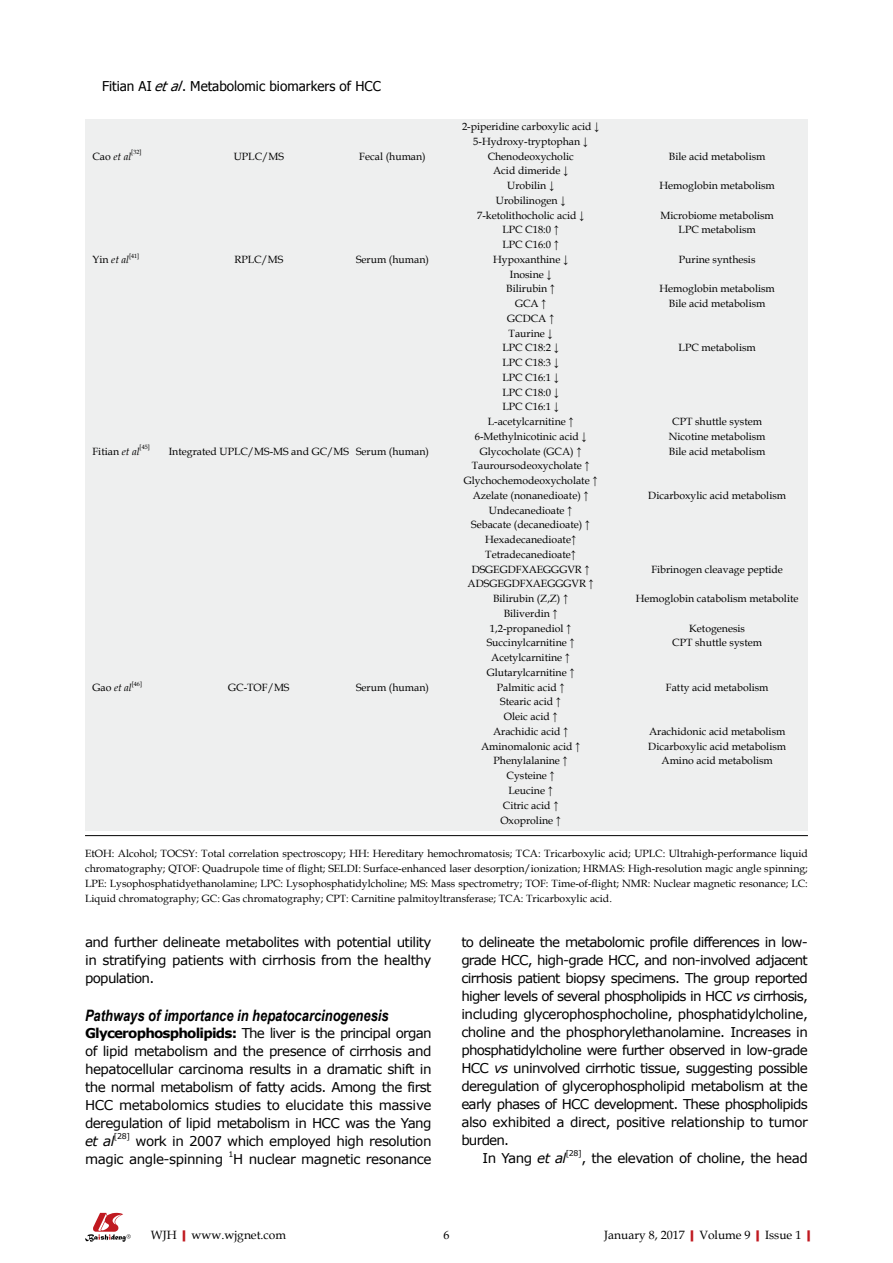
<style>
.page{position:relative;width:893px;height:1263px;background:#fff}
.page>*{position:absolute;margin:0;border:0;box-sizing:border-box;transform-origin:0 0}
.t1{font:italic 700 15.75px "Arial Narrow";color:#000}
.t2{font:13.5px/18px "Verdana";letter-spacing:-.045em;color:#000;text-align:justify}
.t3{font:13.5px "Tahoma";color:#000}
.t4{font:12px "Book Antiqua";color:#000}
.t5{font:10.5px/14.7px "Book Antiqua";color:#000;text-align:center}
.t6{font:italic 10.5px "Book Antiqua";color:#000}
.t7{font:7.8px "Verdana";color:#000}
.t8{font:6.15px "Book Antiqua";color:#000}
.s1{font-style:italic}
.s2{font-style:normal}
.s3{font-weight:700}
.s4{font-weight:700;color:#c01920}
</style>
<div class="page">
<svg style="left:85px;top:1213px;width:46px;height:29px"></svg>
<div style="left:85px;top:119px;width:723px;height:712px;background:#eeefef"></div>
<hr style="left:85px;top:835px;width:723px;height:1px;background:#000">
<p class="t3" style="left:102px;top:77px;width:280px">Fitian AI <span class="s1">etal</span>. Metabolomic biomarkers of HCC</p>
<p class="t5" style="left:462px;top:119px;width:139px">2-piperidine carboxylic acid ↓<br>5-Hydroxy-tryptophan ↓</p>
<p class="t6" style="left:92px;top:149px;width:40px"><span class="s2">Cao</span> et al</p>
<p class="t8" style="left:131px;top:148px;width:12px">[32]</p>
<p class="t5" style="left:234px;top:148px;width:52px">UPLC/MS</p>
<p class="t5" style="left:359px;top:148px;width:68px">Fecal (human)</p>
<p class="t5" style="left:488px;top:148px;width:88px">Chenodeoxycholic</p>
<p class="t5" style="left:669px;top:148px;width:98px">Bile acid metabolism</p>
<p class="t5" style="left:493px;top:163px;width:77px">Acid dimeride ↓<br>Urobilin ↓</p>
<p class="t5" style="left:659px;top:178px;width:117px">Hemoglobin metabolism</p>
<p class="t5" style="left:477px;top:193px;width:109px">Urobilinogen ↓<br>7-ketolithocholic acid ↓</p>
<p class="t5" style="left:660px;top:207px;width:115px">Microbiome metabolism</p>
<p class="t5" style="left:502px;top:222px;width:58px">LPC C18:0 ↑</p>
<p class="t5" style="left:679px;top:222px;width:79px">LPC metabolism</p>
<p class="t5" style="left:502px;top:237px;width:58px">LPC C16:0 ↑</p>
<p class="t6" style="left:92px;top:252px;width:38px"><span class="s2">Yin</span> et al</p>
<p class="t8" style="left:129px;top:251px;width:12px">[41]</p>
<p class="t5" style="left:234px;top:252px;width:51px">RPLC/MS</p>
<p class="t5" style="left:356px;top:252px;width:74px">Serum (human)</p>
<p class="t5" style="left:493px;top:252px;width:77px">Hypoxanthine ↓</p>
<p class="t5" style="left:679px;top:252px;width:78px">Purine synthesis</p>
<p class="t5" style="left:506px;top:266px;width:50px">Inosine ↓<br>Bilirubin ↑</p>
<p class="t5" style="left:659px;top:281px;width:117px">Hemoglobin metabolism</p>
<p class="t5" style="left:515px;top:296px;width:33px">GCA ↑</p>
<p class="t5" style="left:669px;top:296px;width:98px">Bile acid metabolism</p>
<p class="t5" style="left:502px;top:311px;width:58px">GCDCA ↑<br>Taurine ↓<br>LPC C18:2 ↓</p>
<p class="t5" style="left:679px;top:340px;width:79px">LPC metabolism</p>
<p class="t5" style="left:488px;top:355px;width:87px">LPC C18:3 ↓<br>LPC C16:1 ↓<br>LPC C18:0 ↓<br>LPC C16:1 ↓<br>L-acetylcarnitine ↑</p>
<p class="t5" style="left:672px;top:414px;width:91px">CPT shuttle system</p>
<p class="t5" style="left:475px;top:429px;width:113px">6-Methylnicotinic acid ↓</p>
<p class="t5" style="left:669px;top:429px;width:98px">Nicotine metabolism</p>
<p class="t5" style="left:92px;top:443px;width:49px">Fitian <span class="s1">et al</span></p>
<p class="t8" style="left:140px;top:443px;width:12px">[45]</p>
<p class="t5" style="left:169px;top:443px;width:262px">Integrated UPLC/MS-MS and GC/MS Serum (human)</p>
<p class="t5" style="left:480px;top:443px;width:103px">Glycocholate (GCA) ↑</p>
<p class="t5" style="left:669px;top:443px;width:98px">Bile acid metabolism</p>
<p class="t5" style="left:464px;top:458px;width:135px">Tauroursodeoxycholate ↑<br>Glychochemodeoxycholate ↑<br>Azelate (nonanedioate) ↑</p>
<p class="t5" style="left:648px;top:488px;width:139px">Dicarboxylic acid metabolism</p>
<p class="t5" style="left:471px;top:502px;width:120px">Undecanedioate ↑<br>Sebacate (decanedioate) ↑<br>Hexadecanedioate↑<br>Tetradecanedioate↑<br>DSGEGDFXAEGGGVR ↑</p>
<p class="t5" style="left:468px;top:576px;width:128px">ADSGEGDFXAEGGGVR ↑<br>Bilirubin (Z,Z) ↑</p>
<p class="t5" style="left:490px;top:606px;width:83px">Biliverdin ↑<br>1,2-propanediol ↑</p>
<p class="t5" style="left:651px;top:561px;width:133px">Fibrinogen cleavage peptide</p>
<p class="t5" style="left:636px;top:591px;width:164px">Hemoglobin catabolism metabolite</p>
<p class="t5" style="left:689px;top:620px;width:57px">Ketogenesis</p>
<p class="t5" style="left:487px;top:635px;width:89px">Succinylcarnitine ↑</p>
<p class="t5" style="left:672px;top:635px;width:91px">CPT shuttle system</p>
<p class="t5" style="left:487px;top:650px;width:89px">Acetylcarnitine ↑<br>Glutarylcarnitine ↑</p>
<p class="t6" style="left:92px;top:680px;width:41px"><span class="s2">Gao</span> et al</p>
<p class="t8" style="left:132px;top:679px;width:12px">[46]</p>
<p class="t5" style="left:228px;top:679px;width:63px">GC-TOF/MS</p>
<p class="t5" style="left:356px;top:679px;width:74px">Serum (human)</p>
<p class="t5" style="left:497px;top:679px;width:69px">Palmitic acid ↑</p>
<p class="t5" style="left:666px;top:679px;width:104px">Fatty acid metabolism</p>
<p class="t5" style="left:493px;top:694px;width:77px">Stearic acid ↑<br>Oleic acid ↑<br>Arachidic acid ↑</p>
<p class="t5" style="left:649px;top:724px;width:138px">Arachidonic acid metabolism</p>
<p class="t5" style="left:481px;top:738px;width:101px">Aminomalonic acid ↑</p>
<p class="t5" style="left:648px;top:738px;width:139px">Dicarboxylic acid metabolism</p>
<p class="t5" style="left:494px;top:753px;width:76px">Phenylalanine ↑</p>
<p class="t5" style="left:661px;top:753px;width:113px">Amino acid metabolism</p>
<p class="t5" style="left:500px;top:768px;width:62px">Cysteine ↑<br>Leucine ↑<br>Citric acid ↑<br>Oxoproline ↑</p>
<p class="t5" style="left:85px;top:845px;width:724px;text-align:justify">EtOH: Alcohol; TOCSY: Total correlation spectroscopy; HH: Hereditary hemochromatosis; TCA: Tricarboxylic acid; UPLC: Ultrahigh-performance liquid chromatography; QTOF: Quadrupole time of flight; SELDI: Surface-enhanced laser desorption/ionization; HRMAS: High-resolution magic angle spinning; LPE: Lysophosphatidyethanolamine; LPC: Lysophosphatidylcholine; MS: Mass spectrometry; TOF: Time-of-flight; NMR: Nuclear magnetic resonance; LC:<br>Liquid chromatography; GC: Gas chromatography; CPT: Carnitine palmitoyltransferase; TCA: Tricarboxylic acid.</p>
<p class="t2" style="left:85px;top:933px;width:348px">and further delineate metabolites with potential utility in stratifying patients with cirrhosis from the healthy population.</p>
<p class="t1" style="left:85px;top:1004px;width:305px">Pathways of importance in hepatocarcinogenesis</p>
<p class="t2" style="left:85px;top:1024px;width:348px"><span class="s3">Glycerophospholipids:</span> The liver is the principal organ of lipid metabolism and the presence of cirrhosis and hepatocellular carcinoma results in a dramatic shift in the normal metabolism of fatty acids. Among the first HCC metabolomics studies to elucidate this massive deregulation of lipid metabolism in HCC was the Yang <span class="s1">et al</span></p>
<p class="t7" style="left:114px;top:1131px;width:18px">[28]</p>
<p class="t2" style="left:85px;top:1132px;width:348px;text-indent:51px">work in 2007 which employed high resolution magic angle-spinning</p>
<p class="t7" style="left:228px;top:1149px;width:7px">1</p>
<p class="t2" style="left:233px;top:1150px;width:200px">H nuclear magnetic resonance</p>
<p class="t2" style="left:461px;top:933px;width:348px">to delineate the metabolomic profile differences in low-</p>
<p class="t2" style="left:461px;top:951px;width:348px">grade HCC, high-grade HCC, and non-involved adjacent</p>
<p class="t2" style="left:461px;top:969px;width:348px">cirrhosis patient biopsy specimens. The group reported</p>
<p class="t2" style="left:461px;top:987px;width:348px">higher levels of several phospholipids in HCC <span class="s1">vs</span> cirrhosis,</p>
<p class="t2" style="left:461px;top:1005px;width:348px">including glycerophosphocholine, phosphatidylcholine,</p>
<p class="t2" style="left:461px;top:1023px;width:348px">choline and the phosphorylethanolamine. Increases in</p>
<p class="t2" style="left:461px;top:1041px;width:348px">phosphatidylcholine were further observed in low-grade</p>
<p class="t2" style="left:461px;top:1059px;width:348px">HCC <span class="s1">vs</span> uninvolved cirrhotic tissue, suggesting possible</p>
<p class="t2" style="left:461px;top:1077px;width:348px">deregulation of glycerophospholipid metabolism at the</p>
<p class="t2" style="left:461px;top:1095px;width:348px">early phases of HCC development. These phospholipids</p>
<p class="t2" style="left:461px;top:1113px;width:348px">also exhibited a direct, positive relationship to tumor</p>
<p class="t2" style="left:461px;top:1131px;width:49px">burden.</p>
<p class="t2" style="left:483px;top:1149px;width:85px">In Yang <span class="s1">et al</span></p>
<p class="t7" style="left:566px;top:1148px;width:18px">[28]</p>
<p class="t2" style="left:581px;top:1149px;width:228px">, the elevation of choline, the head</p>
<p class="t4" style="left:151px;top:1226px;width:137px">WJH<span class="s4">|</span>www.wjgnet.com</p>
<p class="t4" style="left:604px;top:1226px;width:213px">January 8, 2017<span class="s4">|</span>Volume 9<span class="s4">|</span>Issue 1<span class="s4">|</span></p>
</div>
